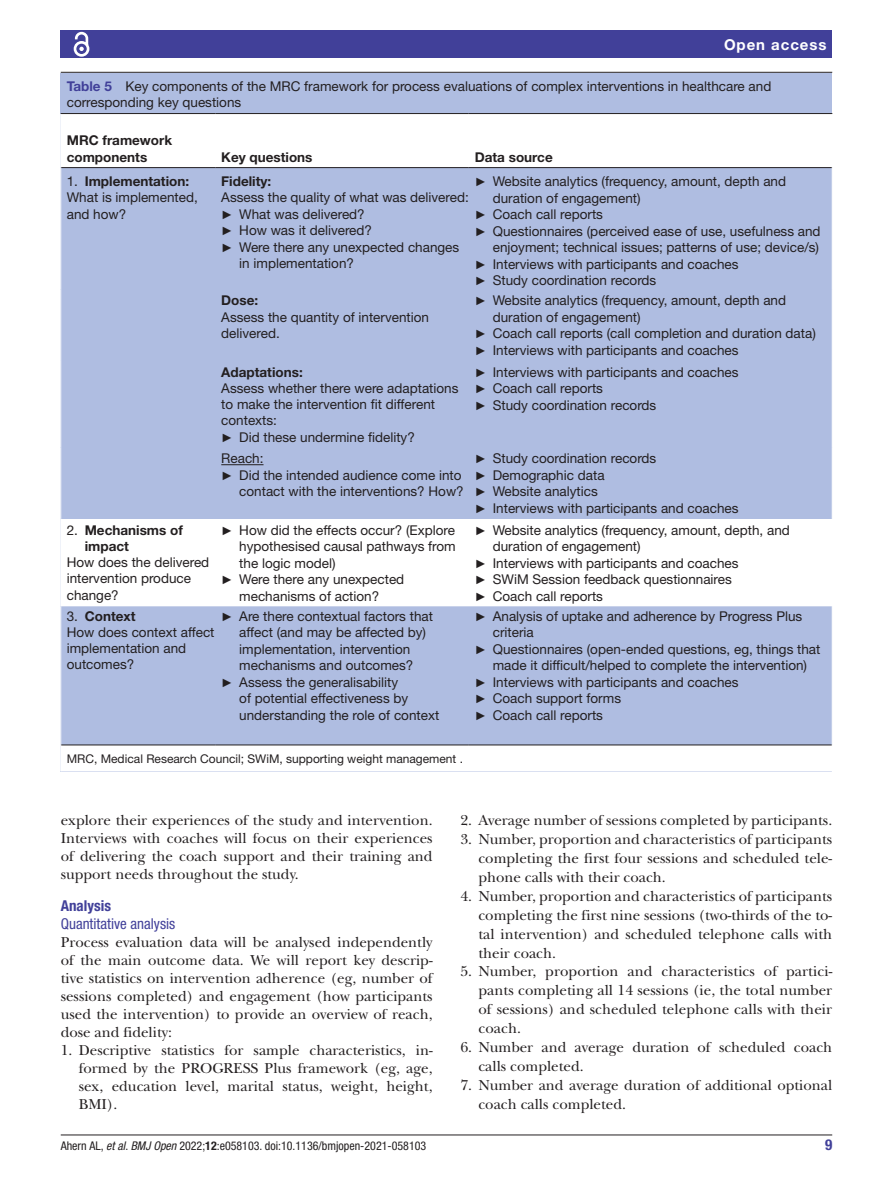
<style>
.page{position:relative;width:893px;height:1191px;background:#fff}
.page>*{position:absolute;margin:0;border:0;box-sizing:border-box;transform-origin:0 0}
.t1{font:15px/18px "New Baskerville";color:#231f20;text-align:justify}
.t2{font:condensed 15px "Helvetica Neue LT Std";color:#414099}
.t3{font:700 15px "Helvetica Neue LT Std";letter-spacing:.065em;color:#fff}
.t4{font:700 condensed 15px "Helvetica Neue LT Std";color:#414099}
.t5{font:13.5px/16.2px "Helvetica Neue LT Std";color:#231f20}
.t6{font:700 13.5px/16.2px "Helvetica Neue LT Std";color:#231f20}
.t7{font:condensed 12px "Helvetica Neue LT Std";color:#231f20}
.t8{font:12px "Helvetica Neue LT Std";color:#231f20}
.s1{font-weight:700;color:#414099}
.s2{font-weight:700}
.s3{font-family:"Arial";font-size:12px}
.s4{font-weight:400}
.s5{font-style:italic}
</style>
<div class="page">
<hr style="left:61px;top:1134px;width:771px;height:1px;background:#231f20">
<div style="left:61px;top:31px;width:771px;height:27px;background:#414099"></div>
<svg style="left:73px;top:31px;width:17px;height:26px"></svg>
<div style="left:61px;top:73px;width:771px;height:698px;background:#afbde1"></div>
<hr style="left:61px;top:72px;width:771px;height:1px;background:#231f20">
<div style="left:61px;top:114px;width:771px;height:657px;background:#fff"></div>
<svg style="left:61px;top:168px;width:771px;height:576px"></svg>
<hr style="left:61px;top:113px;width:154px;height:1px;background:#231f20">
<hr style="left:61px;top:167px;width:154px;height:1px;background:#231f20">
<hr style="left:215px;top:113px;width:254px;height:1px;background:#231f20">
<hr style="left:215px;top:167px;width:254px;height:1px;background:#231f20">
<hr style="left:469px;top:113px;width:363px;height:1px;background:#231f20">
<hr style="left:469px;top:167px;width:363px;height:1px;background:#231f20">
<hr style="left:215px;top:744px;width:254px;height:1px;background:#231f20">
<hr style="left:469px;top:744px;width:363px;height:1px;background:#231f20">
<hr style="left:61px;top:744px;width:154px;height:1px;background:#231f20">
<svg style="left:60px;top:745px;width:1px;height:26px"></svg>
<hr style="left:221px;top:464px;width:43px;height:1px;background:#231f20">
<hr style="left:67px;top:762px;width:765px;height:1px;background:#fff">
<p class="t3" style="left:724px;top:35px;width:104px">Open access</p>
<p class="t5" style="left:67px;top:77px;width:706px"><span class="s1">Table 5</span> Key components of the MRC framework for process evaluations of complex interventions in healthcare and corresponding key questions</p>
<p class="t6" style="left:67px;top:132px;width:107px">MRC framework components</p>
<p class="t6" style="left:221px;top:148px;width:93px">Key questions</p>
<p class="t6" style="left:475px;top:148px;width:80px">Data source</p>
<p class="t5" style="left:67px;top:173px;width:133px">1. <span class="s2">Implementation:<br></span>What is implemented, and how?</p>
<p class="t6" style="left:221px;top:173px;width:51px">Fidelity:</p>
<p class="t5" style="left:221px;top:189px;width:249px">Assess the quality of what was delivered:</p>
<p class="t5" style="left:221px;top:206px;width:145px"><span class="s3">►</span> What was delivered?</p>
<p class="t5" style="left:221px;top:222px;width:152px"><span class="s3">►</span> How was it delivered?</p>
<p class="t5" style="left:221px;top:239px;width:240px"><span class="s3">►</span> Were there any unexpected changes</p>
<p class="t5" style="left:239px;top:255px;width:116px">in implementation?</p>
<p class="t6" style="left:221px;top:292px;width:39px">Dose:</p>
<p class="t5" style="left:221px;top:308px;width:209px">Assess the quantity of intervention delivered.</p>
<p class="t6" style="left:221px;top:363px;width:83px">Adaptations:</p>
<p class="t5" style="left:221px;top:380px;width:239px">Assess whether there were adaptations to make the intervention fit different contexts:<br><span class="s3">►</span> Did these undermine fidelity?</p>
<p class="t6" style="left:85px;top:521px;width:100px;text-indent:-18px"><span class="s4">2.</span> Mechanisms of impact</p>
<p class="t5" style="left:67px;top:554px;width:144px">How does the delivered intervention produce change?</p>
<p class="t5" style="left:221px;top:450px;width:44px">Reach:</p>
<p class="t5" style="left:221px;top:467px;width:242px"><span class="s3">►</span> Did the intended audience come into</p>
<p class="t5" style="left:239px;top:483px;width:226px">contact with the interventions? How?</p>
<p class="t5" style="left:221px;top:521px;width:235px"><span class="s3">►</span> How did the effects occur? (Explore</p>
<p class="t5" style="left:239px;top:538px;width:218px">hypothesised causal pathways from</p>
<p class="t5" style="left:239px;top:554px;width:98px">the logic model)</p>
<p class="t5" style="left:221px;top:571px;width:185px"><span class="s3">►</span> Were there any unexpected</p>
<p class="t5" style="left:239px;top:587px;width:142px">mechanisms of action?</p>
<p class="t5" style="left:67px;top:607px;width:149px">3. <span class="s2">Context<br></span>How does context affect implementation and outcomes?</p>
<p class="t5" style="left:221px;top:607px;width:213px"><span class="s3">►</span> Are there contextual factors that</p>
<p class="t5" style="left:239px;top:624px;width:188px">affect (and may be affected by)</p>
<p class="t5" style="left:239px;top:640px;width:173px">implementation, intervention</p>
<p class="t5" style="left:239px;top:657px;width:176px">mechanisms and outcomes?</p>
<p class="t5" style="left:221px;top:673px;width:179px"><span class="s3">►</span> Assess the generalisability</p>
<p class="t5" style="left:239px;top:690px;width:171px">of potential effectiveness by</p>
<p class="t5" style="left:239px;top:706px;width:202px">understanding the role of context</p>
<p class="t5" style="left:475px;top:173px;width:313px"><span class="s3">►</span> Website analytics (frequency, amount, depth and</p>
<p class="t5" style="left:493px;top:190px;width:149px">duration of engagement)</p>
<p class="t5" style="left:475px;top:206px;width:130px"><span class="s3">►</span> Coach call reports</p>
<p class="t5" style="left:475px;top:223px;width:347px"><span class="s3">►</span> Questionnaires (perceived ease of use, usefulness and</p>
<p class="t5" style="left:493px;top:239px;width:328px">enjoyment; technical issues; patterns of use; device/s)</p>
<p class="t5" style="left:475px;top:256px;width:265px"><span class="s3">►</span> Interviews with participants and coaches</p>
<p class="t5" style="left:475px;top:272px;width:183px"><span class="s3">►</span> Study coordination records</p>
<p class="t5" style="left:475px;top:292px;width:313px"><span class="s3">►</span> Website analytics (frequency, amount, depth and</p>
<p class="t5" style="left:493px;top:309px;width:149px">duration of engagement)</p>
<p class="t5" style="left:475px;top:325px;width:343px"><span class="s3">►</span> Coach call reports (call completion and duration data)</p>
<p class="t5" style="left:475px;top:342px;width:265px"><span class="s3">►</span> Interviews with participants and coaches</p>
<p class="t5" style="left:475px;top:363px;width:265px"><span class="s3">►</span> Interviews with participants and coaches <span class="s3">►</span> Coach call reports<br><span class="s3">►</span> Study coordination records</p>
<p class="t5" style="left:475px;top:450px;width:265px"><span class="s3">►</span> Study coordination records<br><span class="s3">►</span> Demographic data<br><span class="s3">►</span> Website analytics<br><span class="s3">►</span> Interviews with participants and coaches</p>
<p class="t5" style="left:475px;top:521px;width:317px"><span class="s3">►</span> Website analytics (frequency, amount, depth, and</p>
<p class="t5" style="left:493px;top:538px;width:149px">duration of engagement)</p>
<p class="t5" style="left:475px;top:554px;width:265px"><span class="s3">►</span> Interviews with participants and coaches</p>
<p class="t5" style="left:475px;top:571px;width:259px"><span class="s3">►</span> SWiM Session feedback questionnaires</p>
<p class="t5" style="left:475px;top:587px;width:130px"><span class="s3">►</span> Coach call reports</p>
<p class="t5" style="left:475px;top:607px;width:329px"><span class="s3">►</span> Analysis of uptake and adherence by Progress Plus</p>
<p class="t5" style="left:493px;top:624px;width:42px">criteria</p>
<p class="t5" style="left:475px;top:640px;width:347px"><span class="s3">►</span> Questionnaires (open-ended questions, eg, things that</p>
<p class="t5" style="left:493px;top:657px;width:316px">made it difficult/helped to complete the intervention)</p>
<p class="t5" style="left:475px;top:673px;width:265px"><span class="s3">►</span> Interviews with participants and coaches</p>
<p class="t5" style="left:475px;top:690px;width:148px"><span class="s3">►</span> Coach support forms</p>
<p class="t5" style="left:475px;top:706px;width:130px"><span class="s3">►</span> Coach call reports</p>
<p class="t8" style="left:67px;top:751px;width:398px">MRC, Medical Research Council; SWiM, supporting weight management .</p>
<p class="t1" style="left:61px;top:811px;width:373px">explore their experiences of the study and intervention.<br>Interviews with coaches will focus on their experiences of delivering the coach support and their training and support needs throughout the study.</p>
<p class="t4" style="left:61px;top:897px;width:52px">Analysis</p>
<p class="t2" style="left:61px;top:915px;width:116px">Quantitative analysis</p>
<p class="t1" style="left:61px;top:933px;width:373px">Process evaluation data will be analysed independently of the main outcome data. We will report key descrip&shy;tive statistics on intervention adherence (eg, number of sessions completed) and engagement (how participants used the intervention) to provide an overview of reach, dose and fidelity:</p>
<p class="t1" style="left:79px;top:1041px;width:355px;text-indent:-18px">1. Descriptive statistics for sample characteristics, in&shy;formed by the PROGRESS Plus framework (eg, age, sex, education level, marital status, weight, height, BMI).</p>
<p class="t1" style="left:460px;top:811px;width:373px">2. Average number of sessions completed by participants.</p>
<p class="t1" style="left:478px;top:829px;width:355px;line-height:18.9px;text-indent:-18px">3. Number, proportion and characteristics of participants completing the first four sessions and scheduled tele&shy;phone calls with their coach.</p>
<p class="t1" style="left:478px;top:886px;width:355px;line-height:18.9px;text-indent:-18px">4. Number, proportion and characteristics of participants completing the first nine sessions (two-thirds of the to&shy;tal intervention) and scheduled telephone calls with their coach.</p>
<p class="t1" style="left:478px;top:962px;width:355px;line-height:18.9px;text-indent:-18px">5. Number, proportion and characteristics of partici&shy;pants completing all 14 sessions (ie, the total number of sessions) and scheduled telephone calls with their coach.</p>
<p class="t1" style="left:478px;top:1038px;width:355px;line-height:18.9px;text-indent:-18px">6. Number and average duration of scheduled coach calls completed.</p>
<p class="t1" style="left:478px;top:1075px;width:355px;line-height:18.9px;text-indent:-18px">7. Number and average duration of additional optional coach calls completed.</p>
<p class="t7" style="left:61px;top:1138px;width:367px">Ahern AL, <span class="s5">et al</span>. <span class="s5">BMJ Open</span> 2022;<span class="s2">12</span>:e058103. doi:10.1136/bmjopen-2021-058103</p>
<p class="t4" style="left:825px;top:1135px;width:9px">9</p>
</div>
